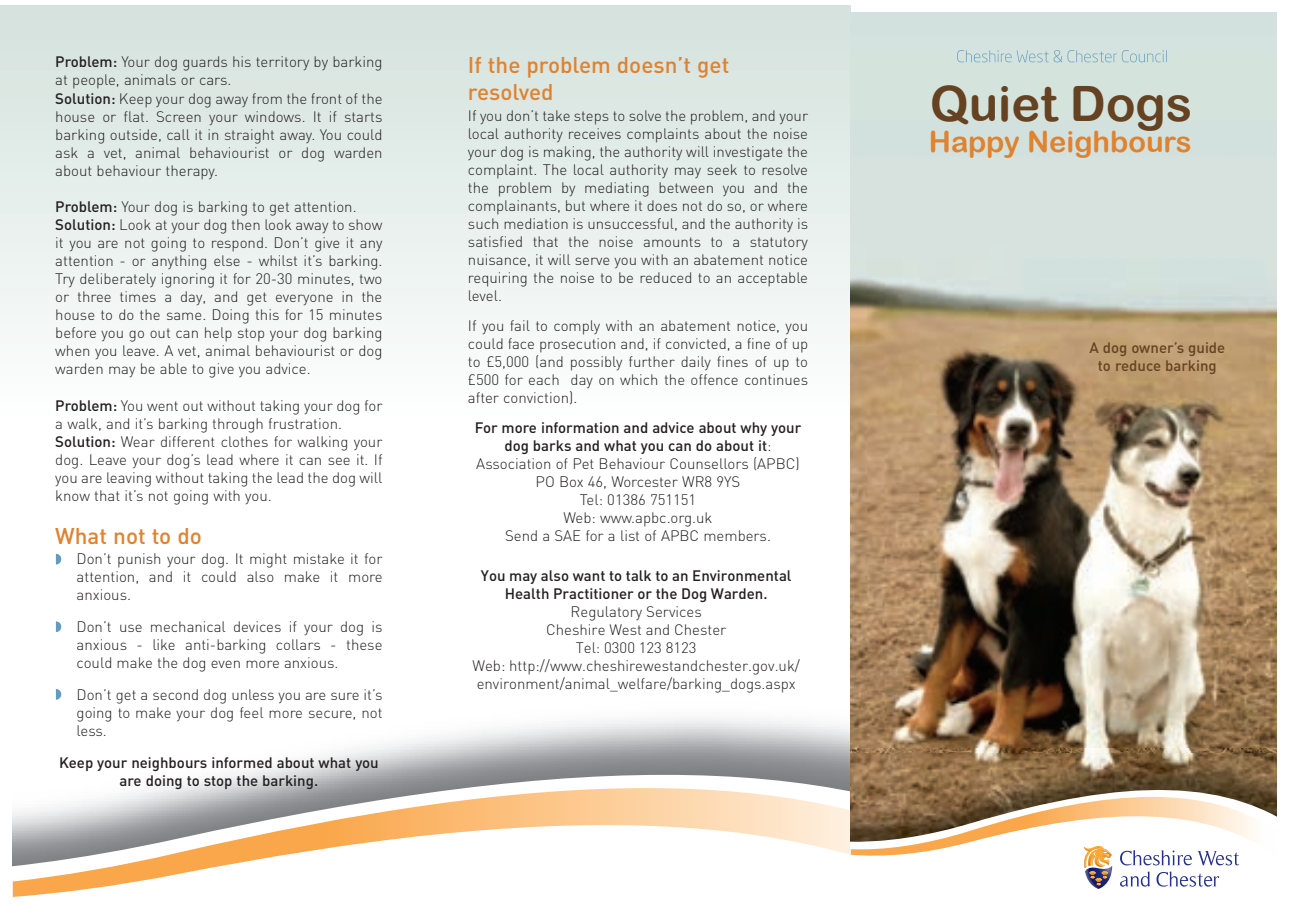
<style>
.page{position:relative;width:1289px;height:919px;background:#fff}
.page>*{position:absolute;margin:0;border:0;box-sizing:border-box;transform-origin:0 0}
.t1{font:48.75px "Arial Rounded MT Bold";color:#654221}
.t2{font:29.1px "Arial Rounded MT Bold";color:#de8330}
.t3{font:500 22.5px/27px "DIN";color:#de8330}
.t4{font:300 15px/18px "DIN";color:#231f20;text-align:justify}
.t5{font:500 15px/18px "DIN";color:#231f20;text-align:center}
.t6{font:500 15px/18px "DIN";color:#654221;text-align:center}
.s1{font-weight:500}
.s2{font-weight:300}
</style>
<div class="page">
<svg style="left:123px;top:749px;width:727px;height:39px"></svg>
<svg style="left:13px;top:788px;width:837px;height:109px"></svg>
<div style="left:0;top:379px;width:880px;height:16px;background:#fbfcfc"></div>
<div style="left:0;top:369px;width:880px;height:15px;background:#fafcfb"></div>
<div style="left:0;top:359px;width:880px;height:15px;background:#f9fbfa"></div>
<div style="left:0;top:349px;width:880px;height:15px;background:#f8faf9"></div>
<div style="left:0;top:339px;width:880px;height:15px;background:#f6faf9"></div>
<div style="left:0;top:329px;width:880px;height:15px;background:#f5f8f7"></div>
<div style="left:0;top:319px;width:880px;height:15px;background:#f4f8f6"></div>
<div style="left:0;top:309px;width:880px;height:15px;background:#f3f7f6"></div>
<div style="left:0;top:298px;width:880px;height:16px;background:#f2f7f5"></div>
<div style="left:0;top:288px;width:880px;height:16px;background:#f1f6f4"></div>
<div style="left:0;top:278px;width:880px;height:15px;background:#f0f5f3"></div>
<div style="left:0;top:268px;width:880px;height:15px;background:#eef5f3"></div>
<div style="left:0;top:258px;width:880px;height:15px;background:#edf4f2"></div>
<div style="left:0;top:248px;width:880px;height:15px;background:#edf3f1"></div>
<div style="left:0;top:238px;width:880px;height:15px;background:#ecf2f0"></div>
<div style="left:0;top:228px;width:880px;height:15px;background:#ebf1ee"></div>
<div style="left:0;top:218px;width:880px;height:15px;background:#eaf1ee"></div>
<div style="left:0;top:207px;width:880px;height:16px;background:#e9f0ed"></div>
<div style="left:0;top:197px;width:880px;height:15px;background:#e7efec"></div>
<div style="left:0;top:187px;width:880px;height:15px;background:#e6efec"></div>
<div style="left:0;top:177px;width:880px;height:15px;background:#e5eeeb"></div>
<div style="left:0;top:167px;width:880px;height:15px;background:#e4eeea"></div>
<div style="left:0;top:157px;width:880px;height:15px;background:#e3ede9"></div>
<div style="left:0;top:147px;width:880px;height:15px;background:#e2ece9"></div>
<div style="left:0;top:137px;width:880px;height:15px;background:#e1ece8"></div>
<div style="left:0;top:126px;width:880px;height:16px;background:#e0eae7"></div>
<div style="left:0;top:116px;width:880px;height:15px;background:#dfeae6"></div>
<div style="left:0;top:106px;width:880px;height:15px;background:#dee9e6"></div>
<div style="left:0;top:96px;width:880px;height:15px;background:#dde8e4"></div>
<div style="left:0;top:86px;width:880px;height:15px;background:#dce7e3"></div>
<div style="left:0;top:76px;width:880px;height:15px;background:#dce7e2"></div>
<div style="left:0;top:66px;width:880px;height:15px;background:#dbe7e2"></div>
<div style="left:0;top:56px;width:880px;height:15px;background:#dae5e1"></div>
<div style="left:0;top:45px;width:880px;height:16px;background:#d9e5e0"></div>
<div style="left:0;top:35px;width:880px;height:16px;background:#d8e4df"></div>
<div style="left:0;top:25px;width:880px;height:15px;background:#d7e3df"></div>
<div style="left:0;top:15px;width:880px;height:15px;background:#d6e3de"></div>
<div style="left:0;top:5px;width:880px;height:15px;background:#d5e2dd"></div>
<svg style="left:56px;top:553px;width:5px;height:11px"></svg>
<svg style="left:56px;top:621px;width:5px;height:11px"></svg>
<svg style="left:56px;top:689px;width:5px;height:10px"></svg>
<div style="left:850px;top:1px;width:435px;height:916px;background:#fff"></div>
<img style="left:850px;top:13px;width:426px;height:763px">
<svg style="left:957px;top:50px;width:210px;height:12px;background:#c3d8d8"></svg>
<img style="left:850px;top:748px;width:29px;height:28px">
<svg style="left:850px;top:776px;width:426px;height:113px;background:#856d50"></svg>
<svg style="left:850px;top:796px;width:426px;height:92px"></svg>
<p class="t4" style="left:55px;top:53px;width:329px"><span class="s1">Problem:</span> Your dog guards his territory by barking at people, animals or cars.</p>
<p class="t4" style="left:55px;top:89px;width:329px"><span class="s1">Solution:</span> Keep your dog away from the front of the house or flat. Screen your windows. It if starts barking outside, call it in straight away. You could ask a vet, animal behaviourist or dog warden about behaviour therapy.</p>
<p class="t4" style="left:55px;top:197px;width:329px;text-align:left"><span class="s1">Problem:</span> Your dog is barking to get attention.<br><span class="s1">Solution:</span> Look at your dog then look away to show it you are not going to respond. Don’t give it any attention - or anything else - whilst it’s barking.<br>Try deliberately ignoring it for 20-30 minutes, two or three times a day, and get everyone in the house to do the same. Doing this for 15 minutes before you go out can help stop your dog barking when you leave. A vet, animal behaviourist or dog warden may be able to give you advice.</p>
<p class="t4" style="left:55px;top:396px;width:329px;text-align:left"><span class="s1">Problem:</span> You went out without taking your dog for a walk, and it’s barking through frustration.<br><span class="s1">Solution:</span> Wear different clothes for walking your dog. Leave your dog’s lead where it can see it. If you are leaving without taking the lead the dog will know that it’s not going with you.</p>
<h1 class="t3" style="left:55px;top:521px;width:148px">What not to do</h1>
<p class="t4" style="left:77px;top:549px;width:308px">Don’t punish your dog. It might mistake it for attention, and it could also make it more anxious.</p>
<p class="t4" style="left:77px;top:617px;width:307px">Don’t use mechanical devices if your dog is anxious - like anti-barking collars - these could make the dog even more anxious.</p>
<p class="t4" style="left:77px;top:685px;width:307px">Don’t get a second dog unless you are sure it’s going to make your dog feel more secure, not less.</p>
<p class="t5" style="left:59px;top:752px;width:321px">Keep your neighbours informed about what you are doing to stop the barking.</p>
<h2 class="t3" style="left:468px;top:51px;width:263px">If the problem doesn’t get resolved</h2>
<p class="t4" style="left:468px;top:106px;width:342px">If you don’t take steps to solve the problem, and your local authority receives complaints about the noise your dog is making, the authority will investigate the complaint. The local authority may seek to resolve the problem by mediating between you and the complainants, but where it does not do so, or where such mediation is unsuccessful, and the authority is satisfied that the noise amounts to a statutory nuisance, it will serve you with an abatement notice requiring the noise to be reduced to an acceptable level.</p>
<p class="t4" style="left:468px;top:316px;width:342px">If you fail to comply with an abatement notice, you could face prosecution and, if convicted, a fine of up to £5,000 (and possibly further daily fines of up to £500 for each day on which the offence continues after conviction).</p>
<p class="t5" style="left:475px;top:418px;width:328px">For more information and advice about why your dog barks and what you can do about it<span class="s2">:</span></p>
<p class="t4" style="left:476px;top:455px;width:325px;text-align:center">Association of Pet Behaviour Counsellors (APBC)<br>PO Box 46, Worcester WR8 9YS<br>Tel: 01386 751151<br>Web: www.apbc.org.uk<br>Send a SAE for a list of APBC members.</p>
<p class="t4" style="left:472px;top:566px;width:329px;text-align:center"><span class="s1">You may also want to talk to an Environmental Health Practitioner or the Dog Warden.<br></span>Regulatory Services<br>Cheshire West and Chester<br>Tel: 0300 123 8123<br>Web: http://www.cheshirewestandchester.gov.uk/ environment/animal_welfare/barking_dogs.aspx</p>
<h2 class="t1" style="left:930px;top:75px;width:263px">Quiet Dogs</h2>
<h2 class="t2" style="left:928px;top:125px;width:264px">Happy Neighbours</h2>
<p class="t6" style="left:1089px;top:338px;width:137px">A dog owner’s guide to reduce barking</p>
</div>
